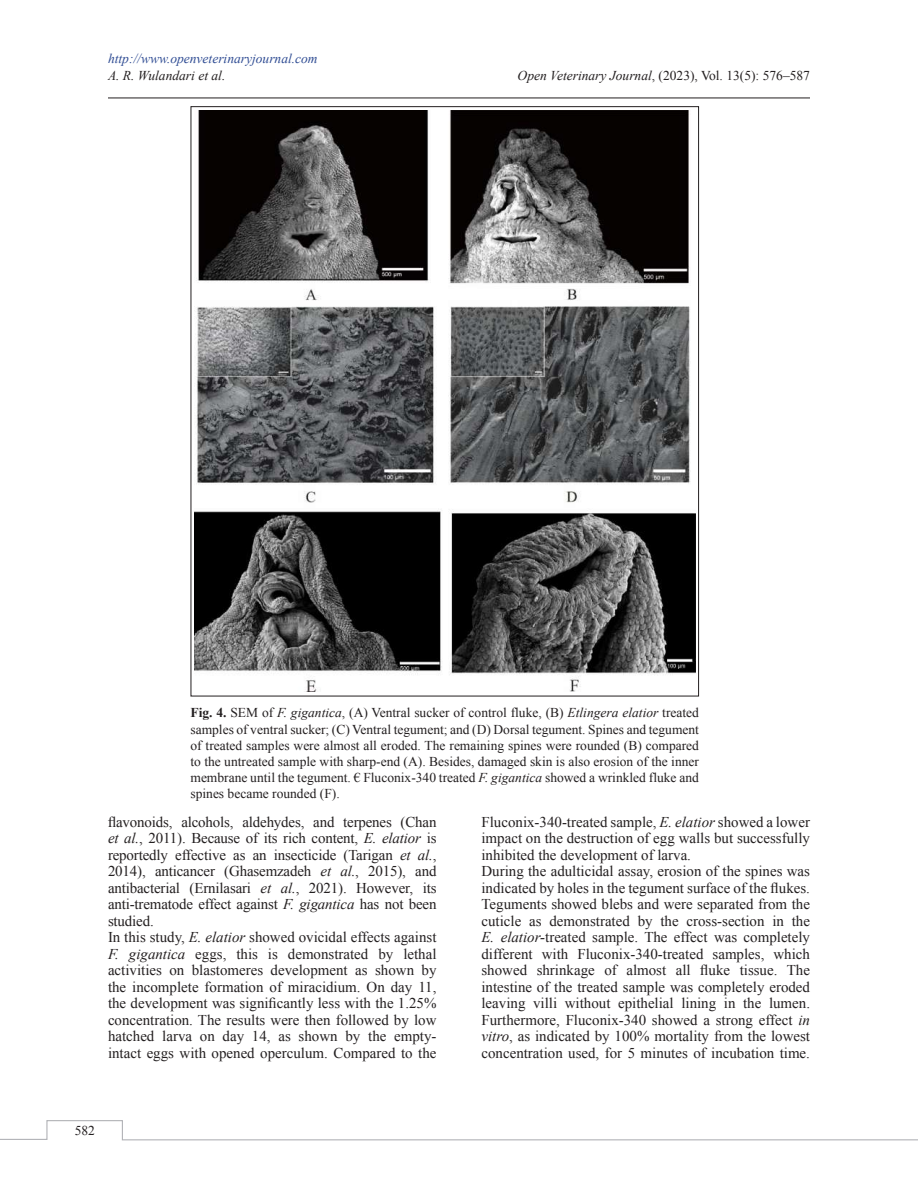
<style>
.page{position:relative;width:918px;height:1188px;background:#fff}
.page>*{position:absolute;margin:0;border:0;box-sizing:border-box;transform-origin:0 0}
.t1{font:15px/16.5px "Times New Roman";color:#231f20}
.t2{font:13.5px/16.2px "Times New Roman";color:#231f20;text-align:justify}
.t3{font:italic 13.5px "Times New Roman";color:#304d94}
.t4{font:italic 13.5px "Times New Roman";color:#231f20}
.s1{font-style:italic}
.s2{font-weight:700}
</style>
<div class="page">
<hr style="left:108px;top:98px;width:702px;height:1px;background:#231f20">
<svg style="left:0;top:1120px;width:918px;height:21px"></svg>
<img style="left:195px;top:111px;width:500px;height:581px">
<p class="t3" style="left:108px;top:50px;width:211px">http://www.openveterinaryjournal.com</p>
<p class="t4" style="left:108px;top:66px;width:119px">A. R. Wulandari et al.</p>
<p class="t2" style="left:518px;top:67px;width:294px"><span class="s1">Open Veterinary Journal</span>, (2023), Vol. 13(5): 576–587</p>
<p class="t2" style="left:190px;top:705px;width:510px"><span class="s2">Fig. 4.</span> SEM of <span class="s1">F. gigantica</span>, (A) Ventral sucker of control fluke, (B) <span class="s1">Etlingera elatior</span> treated samples of ventral sucker; (C) Ventral tegument; and (D) Dorsal tegument. Spines and tegument of treated samples were almost all eroded. The remaining spines were rounded (B) compared to the untreated sample with sharp-end (A). Besides, damaged skin is also erosion of the inner membrane until the tegument. € Fluconix-340 treated <span class="s1">F. gigantica</span> showed a wrinkled fluke and spines became rounded (F).</p>
<p class="t1" style="left:108px;top:813px;width:330px">flavonoids, alcohols, aldehydes, and terpenes (Chan <span class="s1">et al.</span>, 2011). Because of its rich content, <span class="s1">E. elatior</span> is reportedly effective as an insecticide (Tarigan <span class="s1">et al.</span>, 2014), anticancer (Ghasemzadeh <span class="s1">et al.</span>, 2015), and antibacterial (Ernilasari <span class="s1">et al.</span>, 2021). However, its anti-trematode effect against <span class="s1">F. gigantica</span> has not been studied.<br>In this study, <span class="s1">E. elatior</span> showed ovicidal effects against <span class="s1">F. gigantica</span> eggs, this is demonstrated by lethal activities on blastomeres development as shown by the incomplete formation of miracidium. On day 11, the development was significantly less with the 1.25% concentration. The results were then followed by low hatched larva on day 14, as shown by the empty&shy;intact eggs with opened operculum. Compared to the</p>
<p class="t1" style="left:482px;top:813px;width:330px">Fluconix-340-treated sample, <span class="s1">E. elatior</span> showed a lower impact on the destruction of egg walls but successfully inhibited the development of larva.<br>During the adulticidal assay, erosion of the spines was indicated by holes in the tegument surface of the flukes.<br>Teguments showed blebs and were separated from the cuticle as demonstrated by the cross-section in the <span class="s1">E. elatior-</span>treated sample. The effect was completely different with Fluconix-340-treated samples, which showed shrinkage of almost all fluke tissue. The intestine of the treated sample was completely eroded leaving villi without epithelial lining in the lumen.<br>Furthermore, Fluconix-340 showed a strong effect <span class="s1">in vitro</span>, as indicated by 100% mortality from the lowest concentration used, for 5 minutes of incubation time.</p>
<p class="t2" style="left:75px;top:1122px;width:22px">582</p>
</div>
